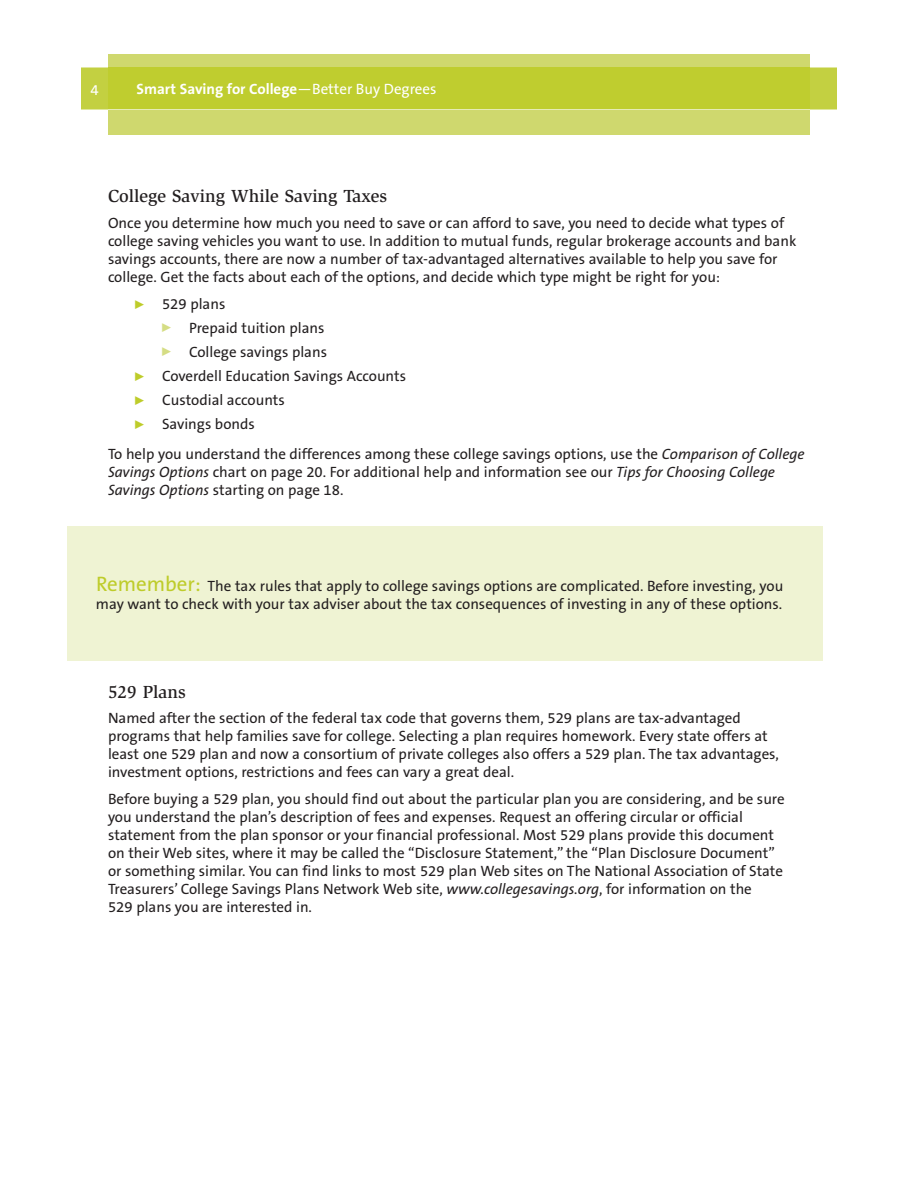
<style>
.page{position:relative;width:918px;height:1188px;background:#fff}
.page>*{position:absolute;margin:0;border:0;box-sizing:border-box;transform-origin:0 0}
.t1{font:500 18px "Slimbach LT";color:#231f20}
.t2{font:15px/18px "The Sans B5 Plain";color:#231f20}
.t3{font:700 15px "The Sans B7";color:#fff}
.t4{font:15px "The Sans B5 Plain";color:#fff}
.s1{font-family:"The Sans B5 Plain";font-weight:400}
.s2{font-style:italic}
.s3{font-size:21px;color:#becc2a}
</style>
<div class="page">
<div style="left:81px;top:68px;width:756px;height:42px;background:#c3d041"></div>
<div style="left:108px;top:54px;width:702px;height:81px;background:#cfd86e"></div>
<div style="left:108px;top:68px;width:702px;height:42px;background:#bfcd2f"></div>
<div style="left:68px;top:526px;width:756px;height:136px;background:#eff3d3"></div>
<p class="t4" style="left:90px;top:82px;width:10px">4</p>
<p class="t3" style="left:136px;top:81px;width:301px">Smart Saving for College<span class="s1">—Better Buy Degrees</span></p>
<p class="t1" style="left:108px;top:189px;width:281px">College Saving While Saving Taxes</p>
<p class="t2" style="left:108px;top:214px;width:690px">Once you determine how much you need to save or can afford to save, you need to decide what types of college saving vehicles you want to use. In addition to mutual funds, regular brokerage accounts and bank savings accounts, there are now a number of tax-advantaged alternatives available to help you save for college. Get the facts about each of the options, and decide which type might be right for you:</p>
<p class="t2" style="left:162px;top:295px;width:65px">529 plans</p>
<p class="t2" style="left:189px;top:319px;width:137px">Prepaid tuition plans</p>
<p class="t2" style="left:189px;top:343px;width:140px">College savings plans</p>
<p class="t2" style="left:162px;top:367px;width:246px">Coverdell Education Savings Accounts</p>
<p class="t2" style="left:162px;top:391px;width:124px">Custodial accounts</p>
<p class="t2" style="left:162px;top:415px;width:94px">Savings bonds</p>
<p class="t2" style="left:108px;top:445px;width:698px">To help you understand the differences among these college savings options, use the <span class="s2">Comparison of College<br>Savings Options</span> chart on page 20. For additional help and information see our <span class="s2">Tips for Choosing College<br>Savings Options</span> starting on page 18.</p>
<p class="t2" style="left:96px;top:577px;width:689px"><span class="s3">Remember:</span> The tax rules that apply to college savings options are complicated. Before investing, you may want to check with your tax adviser about the tax consequences of investing in any of these options.</p>
<p class="t1" style="left:108px;top:685px;width:79px">529 Plans</p>
<p class="t2" style="left:108px;top:710px;width:672px">Named after the section of the federal tax code that governs them, 529 plans are tax-advantaged programs that help families save for college. Selecting a plan requires homework. Every state offers at least one 529 plan and now a consortium of private colleges also offers a 529 plan. The tax advantages, investment options, restrictions and fees can vary a great deal.</p>
<p class="t2" style="left:108px;top:791px;width:678px">Before buying a 529 plan, you should find out about the particular plan you are considering, and be sure you understand the plan’s description of fees and expenses. Request an offering circular or official statement from the plan sponsor or your financial professional. Most 529 plans provide this document on their Web sites, where it may be called the “Disclosure Statement,” the “Plan Disclosure Document” or something similar. You can find links to most 529 plan Web sites on The National Association of State Treasurers’ College Savings Plans Network Web site, <span class="s2">www.collegesavings.org</span>, for information on the<br>529 plans you are interested in.</p>
</div>
